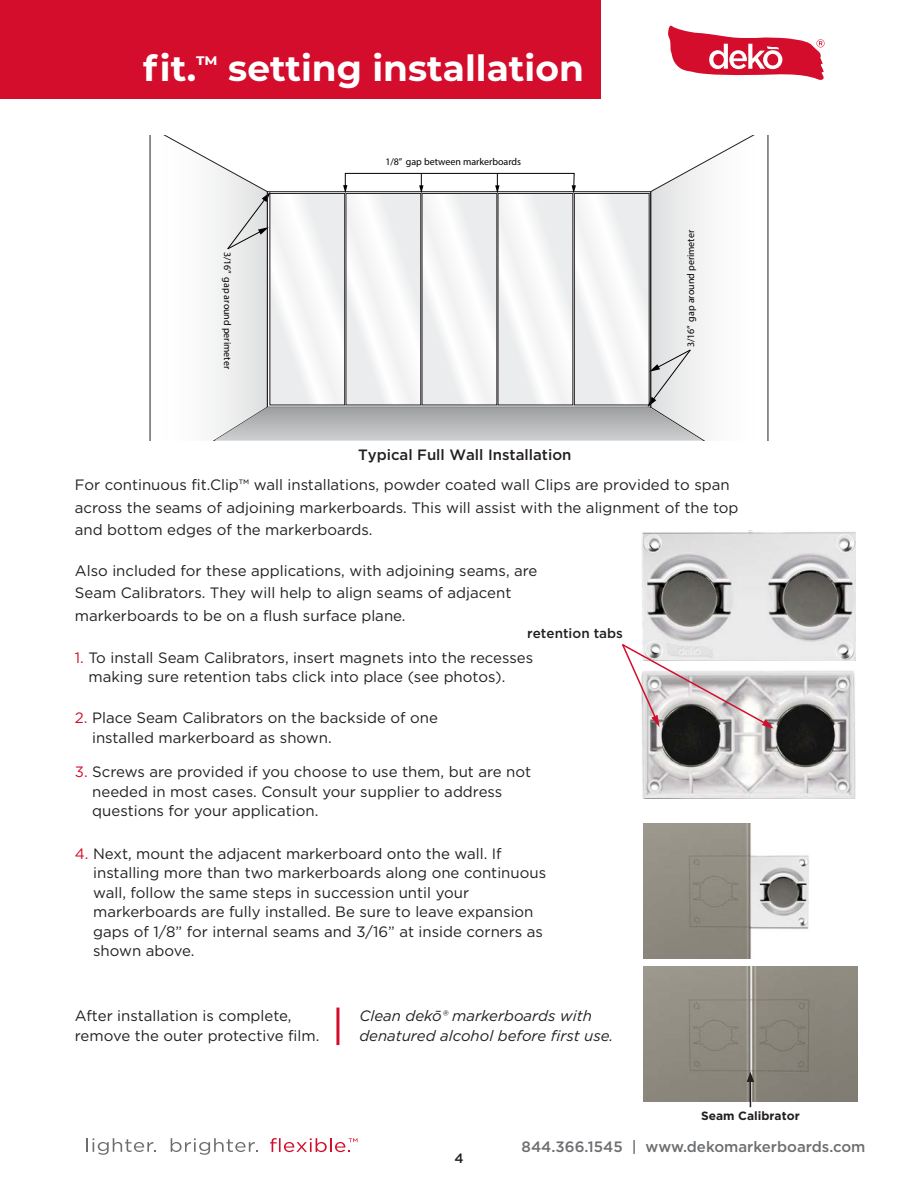
<style>
.page{position:relative;width:918px;height:1188px;background:#fff}
.page>*{position:absolute;margin:0;border:0;box-sizing:border-box;transform-origin:0 0}
._2019_section_head{font:700 36px "Montserrat";color:#fff}
.Paragraghs{font:15px/19.5px "Gotham";color:#231f20}
.Paragraghs-2{font:italic 15px/19.5px "Gotham";color:#231f20}
.t1{font:500 15px "Gotham";color:#6d6e71}
._2019_subhead{font:500 15px "Gotham";color:#231f20}
.Paragraghs-3{font:500 13.5px "Gotham";color:#231f20}
.Paragraghs-4{font:700 12px "Gotham";color:#231f20}
.t2{font:10.05px "Myriad Pro";color:#000}
.s1{color:#d30d2b}
</style>
<div class="page">
<svg style="left:668px;top:25px;width:157px;height:55px"></svg>
<svg style="left:87px;top:1138px;width:69px;height:17px"></svg>
<svg style="left:171px;top:1138px;width:87px;height:17px"></svg>
<svg style="left:270px;top:1138px;width:87px;height:14px"></svg>
<svg style="left:150px;top:136px;width:618px;height:305px"></svg>
<div style="left:0;top:0;width:601px;height:98px;background:#d30d2b"></div>
<img style="left:642px;top:671px;width:213px;height:128px">
<img style="left:641px;top:531px;width:214px;height:129px">
<img style="left:643px;top:966px;width:215px;height:135px">
<img style="left:643px;top:824px;width:166px;height:135px">
<svg style="left:622px;top:643px;width:152px;height:86px"></svg>
<svg style="left:747px;top:1072px;width:7px;height:35px"></svg>
<hr style="left:336px;top:1008px;width:3px;height:37px;background:#d30d2b">
<p class="_2019_section_head" style="left:143px;top:43px;width:442px">fit.<sup>™</sup> setting installation</p>
<p class="t2" style="left:234px;top:252px;width:119px;rotate:90deg">3/16” gap around perimeter</p>
<p class="t2" style="left:385px;top:155px;width:137px">1/8” gap between markerboards</p>
<p class="t2" style="left:684px;top:347px;width:119px;rotate:-90deg">3/16” gap around perimeter</p>
<p class="_2019_subhead" style="left:358px;top:445px;width:215px">Typical Full Wall Installation</p>
<p class="Paragraghs" style="left:75px;top:473px;width:665px;line-height:22.5px">For continuous fit.Clip™ wall installations, powder coated wall Clips are provided to span across the seams of adjoining markerboards. This will assist with the alignment of the top and bottom edges of the markerboards.</p>
<p class="Paragraghs" style="left:75px;top:559px;width:464px;line-height:22.5px">Also included for these applications, with adjoining seams, are<br>Seam Calibrators. They will help to align seams of adjacent markerboards to be on a flush surface plane.</p>
<p class="Paragraghs" style="left:88px;top:647px;width:446px;text-indent:-14px"><span class="s1">1.</span> To install Seam Calibrators, insert magnets into the recesses making sure retention tabs click into place (see photos).</p>
<p class="Paragraghs" style="left:92px;top:708px;width:347px;text-indent:-17px"><span class="s1">2.</span> Place Seam Calibrators on the backside of one installed markerboard as shown.</p>
<p class="Paragraghs" style="left:92px;top:762px;width:441px;text-indent:-17px"><span class="s1">3.</span> Screws are provided if you choose to use them, but are not needed in most cases. Consult your supplier to address questions for your application.</p>
<p class="Paragraghs" style="left:93px;top:843px;width:455px;text-indent:-18px"><span class="s1">4.</span> Next, mount the adjacent markerboard onto the wall. If installing more than two markerboards along one continuous wall, follow the same steps in succession until your markerboards are fully installed. Be sure to leave expansion gaps of 1/8” for internal seams and 3/16” at inside corners as shown above.</p>
<p class="Paragraghs-3" style="left:527px;top:625px;width:97px">retention tabs</p>
<p class="Paragraghs" style="left:75px;top:1006px;width:246px">After installation is complete, remove the outer protective film.</p>
<p class="Paragraghs-2" style="left:359px;top:1006px;width:256px">Clean dekō® markerboards with denatured alcohol before first use.</p>
<p class="Paragraghs-4" style="left:701px;top:1108px;width:100px">Seam Calibrator</p>
<p class="Paragraghs-3" style="left:454px;top:1150px;width:11px">4</p>
<p class="t1" style="left:522px;top:1137px;width:345px">844.366.1545 | www.dekomarkerboards.com</p>
</div>
